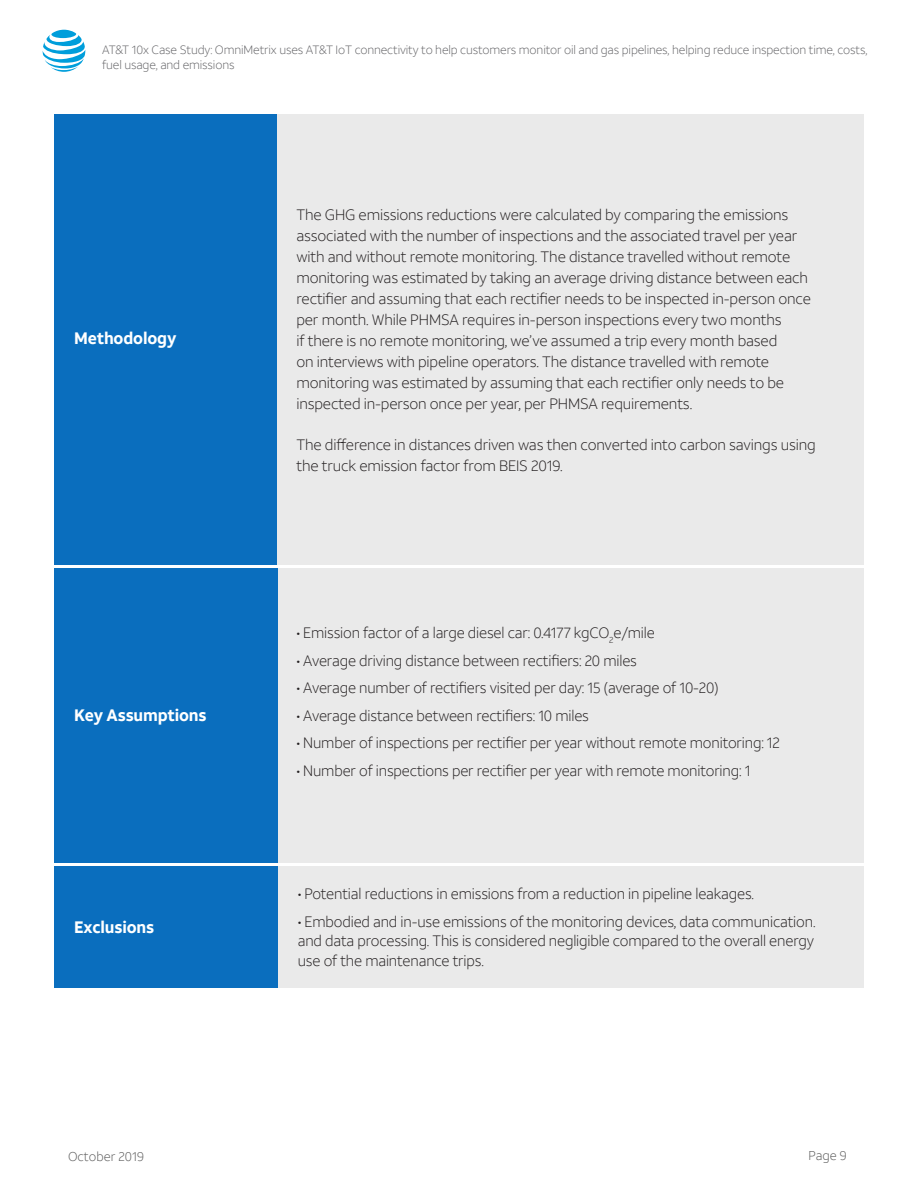
<style>
.page{position:relative;width:918px;height:1188px;background:#fff}
.page>*{position:absolute;margin:0;border:0;box-sizing:border-box;transform-origin:0 0}
.Subhead{font:700 16.5px "ATT Aleck Sans";letter-spacing:-.01em;color:#fff}
.Body_Copy{font:300 15px/21px "ATT Aleck Sans";letter-spacing:-.01em;color:#231f20}
.Table_Bullet{font:300 15px/19.5px "ATT Aleck Sans";letter-spacing:-.01em;color:#231f20;text-align:justify}
.t1{font:300 12.75px "ATT Aleck Sans";color:#5a5a5a}
.t2{font:300 12px/14.4px "ATT Aleck Sans";letter-spacing:-.01em;color:#636366}
</style>
<div class="page">
<svg style="left:43px;top:30px;width:42px;height:42px"></svg>
<div style="left:276px;top:114px;width:588px;height:451px;background:#eaeaea"></div>
<div style="left:54px;top:114px;width:222px;height:451px;background:#0a6ebe"></div>
<div style="left:276px;top:568px;width:588px;height:294px;background:#eaeaea"></div>
<div style="left:54px;top:568px;width:224px;height:294px;background:#0a6ebe"></div>
<div style="left:278px;top:866px;width:586px;height:121px;background:#eaeaea"></div>
<div style="left:54px;top:866px;width:224px;height:121px;background:#0a6ebe"></div>
<p class="t2" style="left:102px;top:43px;width:767px">AT&amp;T 10x Case Study: OmniMetrix uses AT&amp;T IoT connectivity to help customers monitor oil and gas pipelines, helping reduce inspection time, costs, fuel usage, and emissions</p>
<p class="Subhead" style="left:74px;top:327px;width:104px">Methodology</p>
<p class="Subhead" style="left:74px;top:705px;width:134px">Key Assumptions</p>
<p class="Subhead" style="left:74px;top:917px;width:82px">Exclusions</p>
<p class="Body_Copy" style="left:296px;top:204px;width:516px">The GHG emissions reductions were calculated by comparing the emissions associated with the number of inspections and the associated travel per year with and without remote monitoring. The distance travelled without remote monitoring was estimated by taking an average driving distance between each rectifier and assuming that each rectifier needs to be inspected in-person once per month. While PHMSA requires in-person inspections every two months<br>if there is no remote monitoring, we’ve assumed a trip every month based<br>on interviews with pipeline operators. The distance travelled with remote monitoring was estimated by assuming that each rectifier only needs to be inspected in-person once per year, per PHMSA requirements.</p>
<p class="Body_Copy" style="left:296px;top:434px;width:521px">The difference in distances driven was then converted into carbon savings using the truck emission factor from BEIS 2019.</p>
<p class="Table_Bullet" style="left:296px;top:623px;width:360px">• Emission factor of a large diesel car: 0.4177 kgCO<sub>2</sub>e/mile</p>
<p class="Table_Bullet" style="left:296px;top:650px;width:342px">• Average driving distance between rectifiers: 20 miles</p>
<p class="Table_Bullet" style="left:296px;top:678px;width:424px">• Average number of rectifiers visited per day: 15 (average of 10-20)</p>
<p class="Table_Bullet" style="left:296px;top:706px;width:294px">• Average distance between rectifiers: 10 miles</p>
<p class="Table_Bullet" style="left:296px;top:733px;width:485px">• Number of inspections per rectifier per year without remote monitoring: 12</p>
<p class="Table_Bullet" style="left:296px;top:761px;width:456px">• Number of inspections per rectifier per year with remote monitoring: 1</p>
<p class="Table_Bullet" style="left:298px;top:884px;width:458px">• Potential reductions in emissions from a reduction in pipeline leakages.</p>
<p class="Table_Bullet" style="left:298px;top:912px;width:519px">• Embodied and in-use emissions of the monitoring devices, data communication. and data processing. This is considered negligible compared to the overall energy use of the maintenance trips.</p>
<p class="t1" style="left:68px;top:1148px;width:78px">October 2019</p>
<p class="t1" style="left:808px;top:1148px;width:40px">Page 9</p>
</div>
